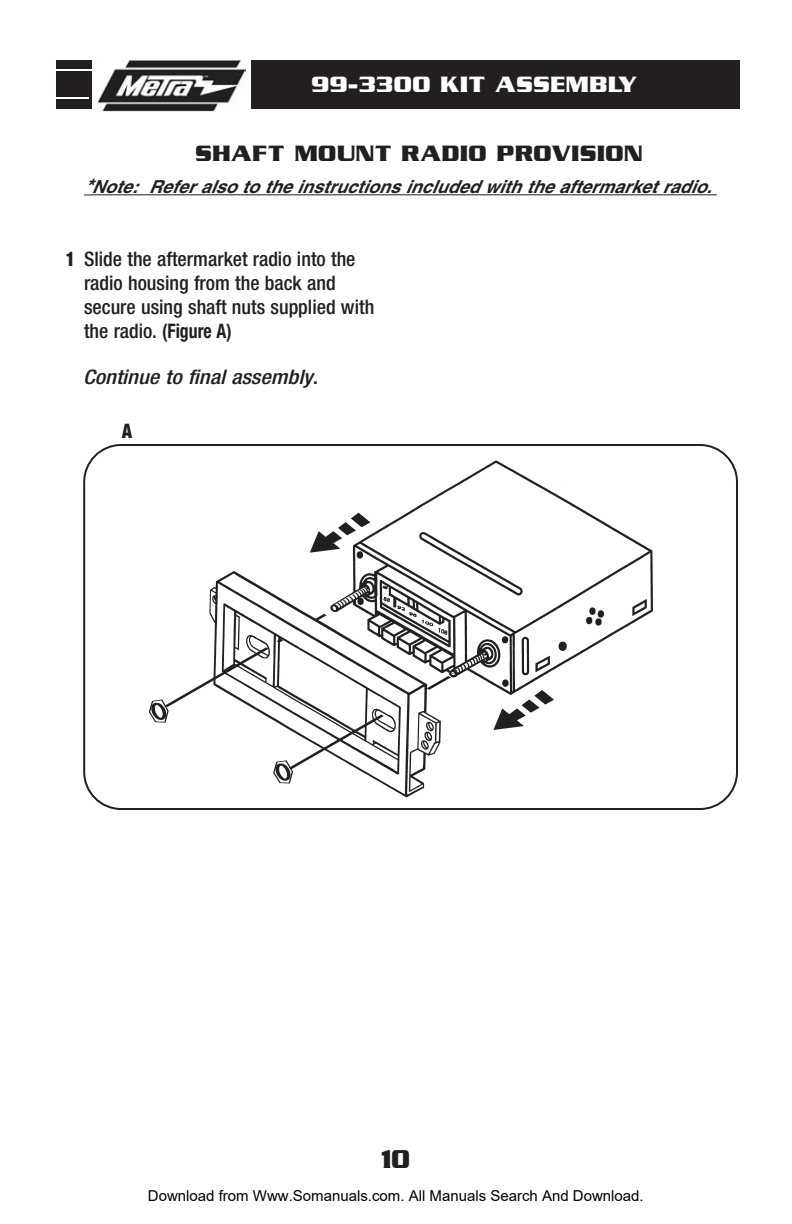
<style>
.page{position:relative;width:792px;height:1224px;background:#fff}
.page>*{position:absolute;margin:0;border:0;box-sizing:border-box;transform-origin:0 0}
.t1{font:700 28px "Serpentine ICG";color:#231f20;scale:.87 1}
.t2{font:700 24px "Serpentine ICG";color:#231f20}
.t3{font:700 24px "Serpentine ICG";color:#fff}
.t4{font:500 condensed 20px/24px "Helvetica Neue";color:#231f20}
.t5{font:italic 500 condensed 20px "Helvetica Neue";color:#231f20;scale:1.12 1}
.t6{font:900 condensed 20px "Helvetica Neue";color:#231f20;scale:.89 1}
.t7{font:italic 700 18px "Helvetica";color:#231f20}
.t8{font:15px "Arial";color:#000}
.s1{font-size:20px}
.s2{font-weight:700}
.s3{font-style:normal}
</style>
<div class="page">
<div style="left:56px;top:61px;width:684px;height:48px;background:#231f20"></div>
<div style="left:93px;top:38px;width:158px;height:89px;background:#fff"></div>
<img style="left:97px;top:59px;width:148px;height:53px">
<hr style="left:0;top:97px;width:89px;height:2px;background:#fff">
<hr style="left:0;top:69px;width:92px;height:2px;background:#fff">
<svg style="left:83px;top:444px;width:655px;height:366px"></svg>
<hr style="left:92px;top:194px;width:625px;height:1px;background:#231f20">
<p class="t3" style="left:311px;top:69px;width:328px">99-3300 KIT ASSEMBLY</p>
<p class="t2" style="left:195px;top:139px;width:449px">SHAFT MOUNT RADIO PROVISION</p>
<p class="t7" style="left:84px;top:180px;width:633px"><span class="s1">*</span>Note: Refer also to the instructions included with the aftermarket radio.</p>
<p class="t6" style="left:66px;top:252px;width:12px">1</p>
<p class="t4" style="left:84px;top:249px;width:292px">Slide the aftermarket radio into the radio housing from the back and secure using shaft nuts supplied with the radio. <span class="s2">(Figure A)</span></p>
<p class="t5" style="left:83px;top:370px;width:211px">Continue to final assembly<span class="s3">.</span></p>
<p class="t6" style="left:122px;top:424px;width:13px">A</p>
<h1 class="t1" style="left:381px;top:1142px;width:35px">10</h1>
<p class="t8" style="left:148px;top:1187px;width:497px">Download from Www.Somanuals.com. All Manuals Search And Download.</p>
</div>
